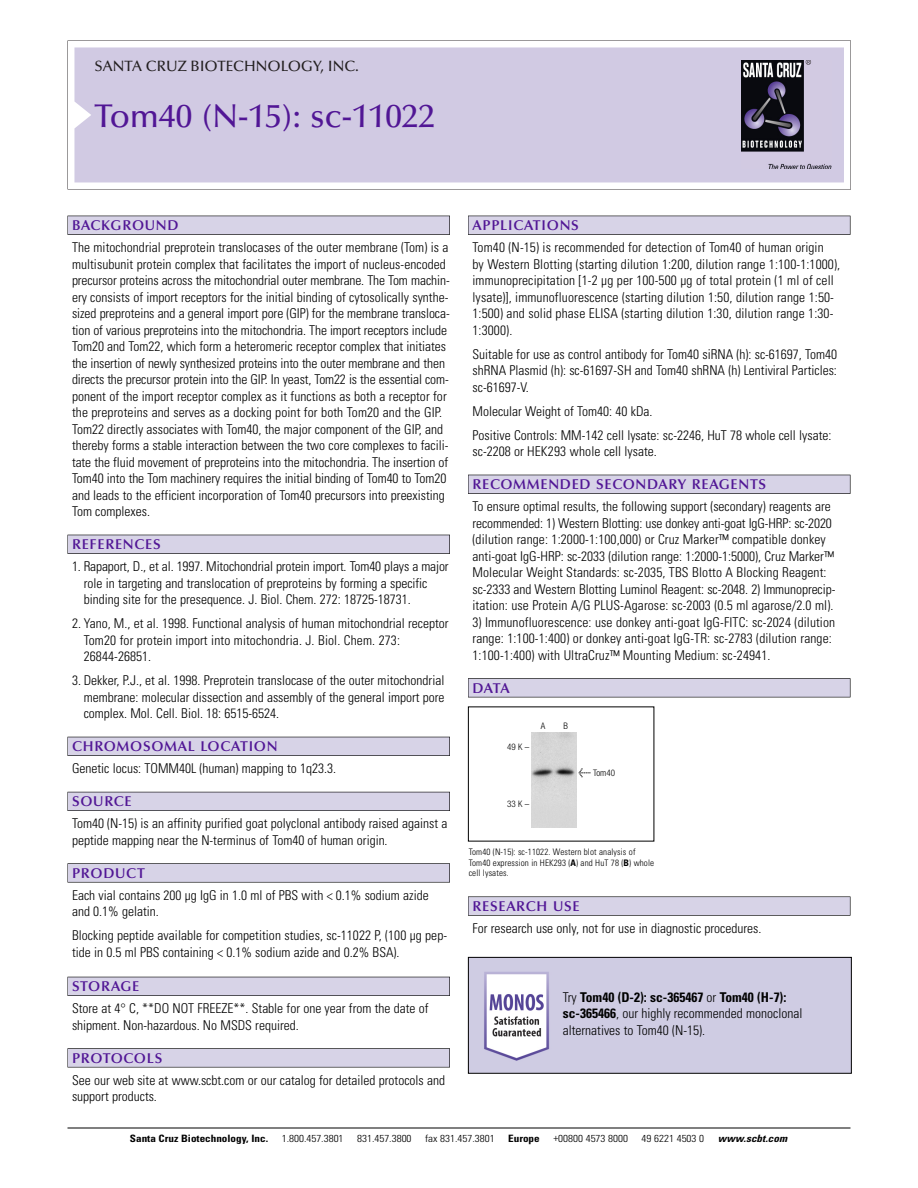
<style>
.page{position:relative;width:918px;height:1188px;background:#fff}
.page>*{position:absolute;margin:0;border:0;box-sizing:border-box;transform-origin:0 0}
.t1{font:500 33px "Optima";color:#511695}
.t2{font:500 15px "Optima";color:#231f20}
.t3{font:600 14.25px "Optima";letter-spacing:.05em;color:#511695}
.t4{font:300 condensed 13.5px/16.5px "Univers";color:#000}
.t5{font:300 condensed 10.2px "Univers";color:#000;scale:1.1 1}
.t6{font:700 condensed 10.2px "Univers";color:#000;scale:1.1 1}
.t7{font:italic 700 condensed 10.2px "Univers";letter-spacing:.005em;color:#000;scale:1.1 1}
.t8{font:300 condensed 9px/10.5px "Univers";letter-spacing:.015em;color:#000}
.t9{font:300 condensed 9px "Helvetica Neue";color:#000}
.s1{font-family:"Meta Plus";font-weight:400;font-stretch:normal;font-size:10.5px}
.s2{font-weight:700}
</style>
<div class="page">
<svg style="left:68px;top:40px;width:783px;height:149px"></svg>
<div style="left:74px;top:47px;width:770px;height:135px;background:#d1cae3"></div>
<img style="left:741px;top:60px;width:90px;height:108px">
<div style="left:68px;top:216px;width:382px;height:19px;background:#525155"></div>
<div style="left:68px;top:216px;width:381px;height:18px;background:#d7d3e7"></div>
<div style="left:68px;top:535px;width:382px;height:19px;background:#515055"></div>
<div style="left:68px;top:535px;width:381px;height:18px;background:#d7d3e7"></div>
<div style="left:68px;top:737px;width:382px;height:19px;background:#525158"></div>
<div style="left:68px;top:737px;width:381px;height:18px;background:#d7d3e7"></div>
<div style="left:68px;top:792px;width:382px;height:19px;background:#54535a"></div>
<div style="left:68px;top:792px;width:381px;height:18px;background:#d7d3e7"></div>
<svg style="left:68px;top:863px;width:382px;height:20px"></svg>
<div style="left:68px;top:864px;width:381px;height:18px;background:#d7d3e7"></div>
<div style="left:68px;top:977px;width:382px;height:19px;background:#525158"></div>
<div style="left:68px;top:977px;width:381px;height:18px;background:#d7d3e7"></div>
<div style="left:68px;top:1048px;width:382px;height:19px;background:#575759"></div>
<div style="left:68px;top:1049px;width:381px;height:18px;background:#d7d3e7"></div>
<div style="left:468px;top:216px;width:382px;height:19px;background:#525155"></div>
<div style="left:468px;top:216px;width:382px;height:18px;background:#d7d3e7"></div>
<div style="left:468px;top:475px;width:382px;height:19px;background:#515055"></div>
<div style="left:468px;top:475px;width:382px;height:18px;background:#d7d3e7"></div>
<div style="left:468px;top:678px;width:382px;height:19px;background:#545357"></div>
<div style="left:468px;top:679px;width:382px;height:18px;background:#d7d3e7"></div>
<svg style="left:468px;top:896px;width:382px;height:20px"></svg>
<div style="left:468px;top:897px;width:382px;height:18px;background:#d7d3e7"></div>
<hr style="left:68px;top:1128px;width:782px;height:1px;background:#000">
<img style="left:531px;top:732px;width:45px;height:95px">
<img style="left:470px;top:959px;width:380px;height:113px">
<div style="left:468px;top:957px;width:384px;height:117px;border:1px solid #000"></div>
<p class="t2" style="left:94px;top:61px;width:266px">SANTA CRUZ BIOTECHNOLOGY, INC.</p>
<h1 class="t1" style="left:94px;top:103px;width:342px">Tom40 (N-15): sc-11022</h1>
<p class="t3" style="left:72px;top:219px;width:108px">BACKGROUND</p>
<p class="t4" style="left:72px;top:240px;width:379px">The mitochondrial preprotein translocases of the outer membrane (Tom) is a multisubunit protein complex that facilitates the import of nucleus-encoded precursor proteins across the mitochondrial outer membrane. The Tom machin&shy;ery consists of import receptors for the initial binding of cytosolically synthe&shy;sized preproteins and a general import pore (GIP) for the membrane transloca&shy;tion of various preproteins into the mitochondria. The import receptors include Tom20 and Tom22, which form a heteromeric receptor complex that initiates the insertion of newly synthesized proteins into the outer membrane and then directs the precursor protein into the GIP. In yeast, Tom22 is the essential com&shy;ponent of the import receptor complex as it functions as both a receptor for the preproteins and serves as a docking point for both Tom20 and the GIP.<br>Tom22 directly associates with Tom40, the major component of the GIP, and thereby forms a stable interaction between the two core complexes to facili&shy;tate the fluid movement of preproteins into the mitochondria. The insertion of Tom40 into the Tom machinery requires the initial binding of Tom40 to Tom20 and leads to the efficient incorporation of Tom40 precursors into preexisting Tom complexes.</p>
<p class="t3" style="left:72px;top:539px;width:90px">REFERENCES</p>
<p class="t4" style="left:84px;top:559px;width:366px;text-indent:-12px">1. Rapaport, D., et al. 1997. Mitochondrial protein import. Tom40 plays a major role in targeting and translocation of preproteins by forming a specific binding site for the presequence. J. Biol. Chem. 272: 18725-18731.</p>
<p class="t4" style="left:84px;top:616px;width:366px;text-indent:-12px">2. Yano, M., et al. 1998. Functional analysis of human mitochondrial receptor<br>Tom20 for protein import into mitochondria. J. Biol. Chem. 273:<br>26844-26851.</p>
<p class="t4" style="left:84px;top:673px;width:362px;text-align:justify;text-indent:-12px">3. Dekker, P.J., et al. 1998. Preprotein translocase of the outer mitochondrial membrane: molecular dissection and assembly of the general import pore complex. Mol. Cell. Biol. 18: 6515-6524.</p>
<p class="t3" style="left:72px;top:741px;width:207px">CHROMOSOMAL LOCATION</p>
<p class="t4" style="left:72px;top:761px;width:266px">Genetic locus: TOMM40L (human) mapping to 1q23.3.</p>
<p class="t3" style="left:72px;top:796px;width:61px">SOURCE</p>
<p class="t4" style="left:72px;top:816px;width:377px">Tom40 (N-15) is an affinity purified goat polyclonal antibody raised against a peptide mapping near the N-terminus of Tom40 of human origin.</p>
<p class="t3" style="left:72px;top:867px;width:74px">PRODUCT</p>
<p class="t4" style="left:72px;top:888px;width:358px">Each vial contains 200 µg IgG in 1.0 ml of PBS with &lt; 0.1% sodium azide and 0.1% gelatin.</p>
<p class="t4" style="left:72px;top:928px;width:377px">Blocking peptide available for competition studies, sc-11022 P, (100 µg pep&shy;tide in 0.5 ml PBS containing &lt; 0.1% sodium azide and 0.2% BSA).</p>
<p class="t3" style="left:72px;top:981px;width:69px">STORAGE</p>
<p class="t4" style="left:72px;top:1001px;width:358px">Store at 4° C, **DO NOT FREEZE**. Stable for one year from the date of shipment. Non-hazardous. No MSDS required.</p>
<p class="t3" style="left:72px;top:1052px;width:92px">PROTOCOLS</p>
<p class="t4" style="left:72px;top:1073px;width:375px">See our web site at www.scbt.com or our catalog for detailed protocols and support products.</p>
<p class="t3" style="left:473px;top:219px;width:108px">APPLICATIONS</p>
<p class="t4" style="left:473px;top:240px;width:369px">Tom40 (N-15) is recommended for detection of Tom40 of human origin<br>by Western Blotting (starting dilution 1:200, dilution range 1:100-1:1000), immunoprecipitation [1-2 µg per 100-500 µg of total protein (1 ml of cell lysate)], immunofluorescence (starting dilution 1:50, dilution range 1:50- 1:500) and solid phase ELISA (starting dilution 1:30, dilution range 1:30- 1:3000).</p>
<p class="t4" style="left:473px;top:347px;width:366px;text-align:justify">Suitable for use as control antibody for Tom40 siRNA (h): sc-61697, Tom40 shRNA Plasmid (h): sc-61697-SH and Tom40 shRNA (h) Lentiviral Particles: sc-61697-V.</p>
<p class="t4" style="left:473px;top:400px;width:360px;line-height:24px">Molecular Weight of Tom40: 40 kDa.<br>Positive Controls: MM-142 cell lysate: sc-2246, HuT 78 whole cell lysate:</p>
<p class="t4" style="left:473px;top:444px;width:186px">sc-2208 or HEK293 whole cell lysate.</p>
<p class="t3" style="left:473px;top:479px;width:295px">RECOMMENDED SECONDARY REAGENTS</p>
<p class="t4" style="left:473px;top:499px;width:364px">To ensure optimal results, the following support (secondary) reagents are recommended: 1) Western Blotting: use donkey anti-goat IgG-HRP: sc-2020 (dilution range: 1:2000-1:100,000) or Cruz Marker™ compatible donkey anti-goat IgG-HRP: sc-2033 (dilution range: 1:2000-1:5000), Cruz Marker™ Molecular Weight Standards: sc-2035, TBS Blotto A Blocking Reagent: sc-2333 and Western Blotting Luminol Reagent: sc-2048. 2) Immunoprecip&shy;itation: use Protein A/G PLUS-Agarose: sc-2003 (0.5 ml agarose/2.0 ml).</p>
<p class="t4" style="left:473px;top:615px;width:364px">3) Immunofluorescence: use donkey anti-goat IgG-FITC: sc-2024 (dilution range: 1:100-1:400) or donkey anti-goat IgG-TR: sc-2783 (dilution range:<br>1:100-1:400) with UltraCruz™ Mounting Medium: sc-24941.</p>
<p class="t3" style="left:473px;top:682px;width:39px">DATA</p>
<p class="t9" style="left:507px;top:744px;width:24px">49K–</p>
<p class="t9" style="left:507px;top:800px;width:24px">33K–</p>
<p class="t9" style="left:541px;top:723px;width:6px">A</p>
<p class="t9" style="left:563px;top:723px;width:6px">B</p>
<p class="t9" style="left:579px;top:770px;width:38px"><span class="s1">&lt;</span> Tom40</p>
<p class="t8" style="left:469px;top:848px;width:187px">Tom40 (N-15): sc-11022. Western blot analysis of<br>Tom40 expression in HEK293 (<span class="s2">A</span>) and HuT 78 (<span class="s2">B</span>) whole cell lysates.</p>
<p class="t3" style="left:473px;top:900px;width:109px">RESEARCH USE</p>
<p class="t4" style="left:473px;top:921px;width:290px">For research use only, not for use in diagnostic procedures.</p>
<p class="t4" style="left:563px;top:990px;width:241px">Try <span class="s2">Tom40 (D-2): sc-365467</span> or <span class="s2">Tom40 (H-7): sc-365466</span>, our highly recommended monoclonal alternatives to Tom40 (N-15).</p>
<p class="t6" style="left:130px;top:1135px;width:127px">Santa Cruz Biotechnology, Inc.</p>
<p class="t5" style="left:282px;top:1135px;width:58px">1.800.457.3801</p>
<p class="t5" style="left:357px;top:1135px;width:51px">831.457.3800</p>
<p class="t5" style="left:425px;top:1135px;width:65px">fax 831.457.3801</p>
<p class="t6" style="left:508px;top:1135px;width:30px">Europe</p>
<p class="t5" style="left:553px;top:1135px;width:69px">+00800 4573 8000</p>
<p class="t5" style="left:642px;top:1135px;width:58px">49 6221 4503 0</p>
<p class="t7" style="left:718px;top:1135px;width:64px">www.scbt.com</p>
</div>
